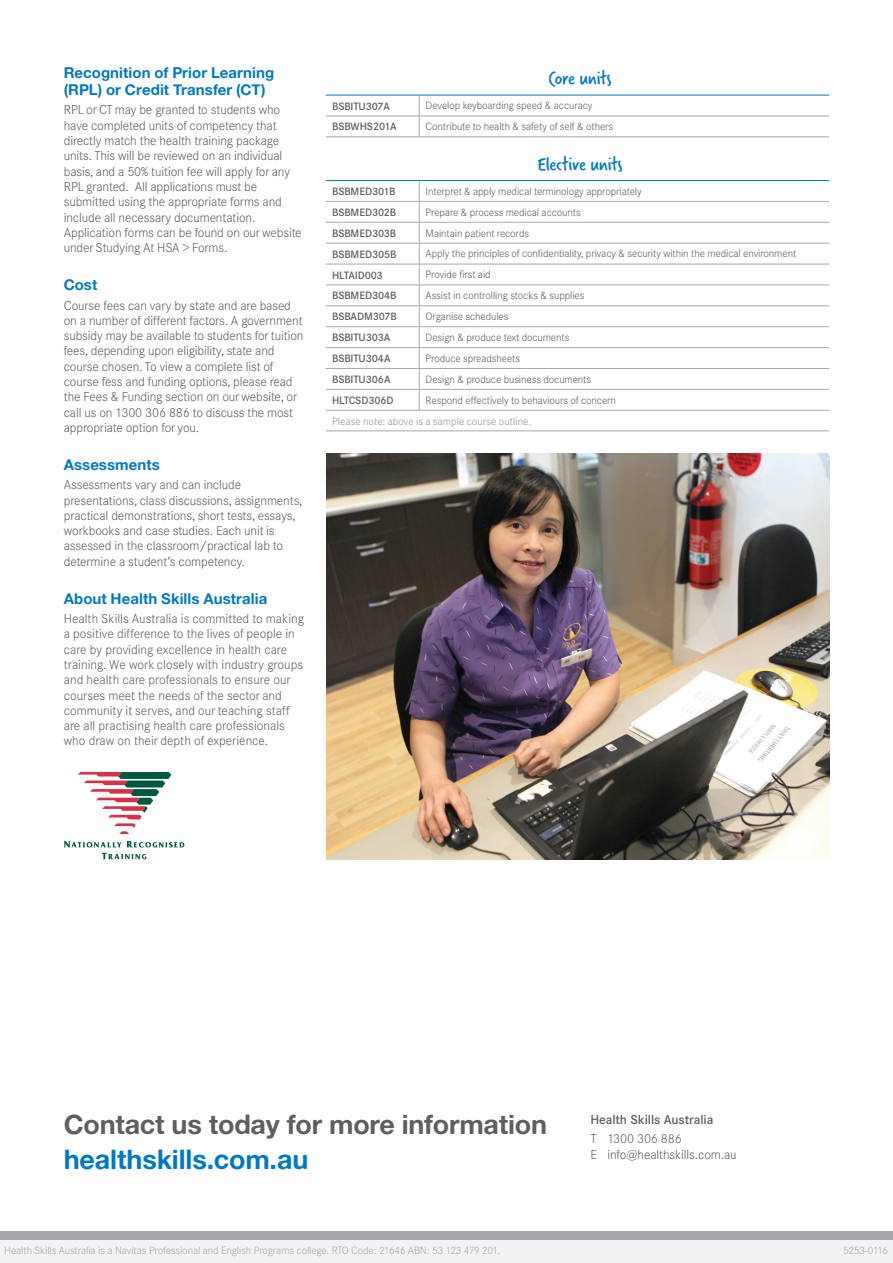
<style>
.page{position:relative;width:893px;height:1263px;background:#fff}
.page>*{position:absolute;margin:0;border:0;box-sizing:border-box;transform-origin:0 0}
.t1{font:27px "Alte Haas Grotesk Bold";letter-spacing:-.01em;color:#5f5f62}
.t2{font:27px "Alte Haas Grotesk Bold";letter-spacing:-.005em;color:#0079c2}
.t3{font:21px "Verveine Corp";letter-spacing:-.01em;color:#0079c2}
.t4{font:15px/16.5px "Alte Haas Grotesk Bold";letter-spacing:.005em;color:#0079c2}
.t5{font:300 12.75px/15.3px "Corporate SBQ";letter-spacing:-.01em;color:#5f5f62}
.t6{font:500 12.75px "Corporate SBQ";letter-spacing:-.01em;color:#5f5f62}
.t7{font:300 10.5px "Corporate SBQ";letter-spacing:-.01em;color:#5f5f62}
.t8{font:500 10.5px "Corporate SBQ";letter-spacing:-.01em;color:#5f5f62}
.t9{font:300 10.5px "Corporate SBQ";letter-spacing:-.01em;color:#a8a9ad}
.t10{font:300 10.5px "Corporate SBQ";letter-spacing:.005em;color:#939598}
.t11{font:300 10.5px "Corporate SBQ";letter-spacing:-.06em;color:#a8a9ad}
</style>
<div class="page">
<img style="left:326px;top:453px;width:503px;height:406px">
<hr style="left:326px;top:116px;width:93px;height:1px;background:#a8a9ad">
<hr style="left:419px;top:116px;width:410px;height:1px;background:#a8a9ad">
<svg style="left:419px;top:96px;width:1px;height:40px"></svg>
<hr style="left:326px;top:136px;width:93px;height:1px;background:#a8a9ad">
<hr style="left:419px;top:136px;width:410px;height:1px;background:#a8a9ad">
<hr style="left:326px;top:95px;width:93px;height:1px;background:#0079c2">
<hr style="left:419px;top:95px;width:410px;height:1px;background:#0079c2">
<div style="left:0;top:1233px;width:893px;height:30px;background:#f2f3f4"></div>
<div style="left:0;top:1231px;width:893px;height:8px;background:#a8a9ad"></div>
<svg style="left:78px;top:772px;width:93px;height:62px"></svg>
<svg style="left:64px;top:841px;width:120px;height:18px"></svg>
<hr style="left:326px;top:201px;width:93px;height:1px;background:#a8a9ad">
<hr style="left:419px;top:201px;width:410px;height:1px;background:#a8a9ad">
<svg style="left:419px;top:181px;width:1px;height:229px"></svg>
<hr style="left:326px;top:180px;width:93px;height:1px;background:#0079c2">
<hr style="left:419px;top:180px;width:410px;height:1px;background:#0079c2">
<hr style="left:326px;top:222px;width:93px;height:1px;background:#a8a9ad">
<hr style="left:419px;top:222px;width:410px;height:1px;background:#a8a9ad">
<hr style="left:326px;top:243px;width:93px;height:1px;background:#a8a9ad">
<hr style="left:419px;top:243px;width:410px;height:1px;background:#a8a9ad">
<hr style="left:326px;top:264px;width:93px;height:1px;background:#a8a9ad">
<hr style="left:419px;top:264px;width:410px;height:1px;background:#a8a9ad">
<hr style="left:326px;top:285px;width:93px;height:1px;background:#a8a9ad">
<hr style="left:419px;top:285px;width:410px;height:1px;background:#a8a9ad">
<hr style="left:326px;top:305px;width:93px;height:1px;background:#a8a9ad">
<hr style="left:419px;top:305px;width:410px;height:1px;background:#a8a9ad">
<hr style="left:326px;top:326px;width:93px;height:1px;background:#a8a9ad">
<hr style="left:419px;top:326px;width:410px;height:1px;background:#a8a9ad">
<hr style="left:326px;top:347px;width:93px;height:1px;background:#a8a9ad">
<hr style="left:419px;top:347px;width:410px;height:1px;background:#a8a9ad">
<hr style="left:326px;top:368px;width:93px;height:1px;background:#a8a9ad">
<hr style="left:419px;top:368px;width:410px;height:1px;background:#a8a9ad">
<hr style="left:326px;top:389px;width:93px;height:1px;background:#a8a9ad">
<hr style="left:419px;top:389px;width:410px;height:1px;background:#a8a9ad">
<hr style="left:326px;top:410px;width:93px;height:1px;background:#a8a9ad">
<hr style="left:419px;top:410px;width:410px;height:1px;background:#a8a9ad">
<hr style="left:326px;top:430px;width:93px;height:1px;background:#a8a9ad">
<hr style="left:419px;top:430px;width:410px;height:1px;background:#a8a9ad">
<p class="t4" style="left:64px;top:64px;width:212px">Recognition of Prior Learning (RPL) or Credit Transfer (CT)</p>
<p class="t5" style="left:64px;top:102px;width:239px">RPL or CT may be granted to students who have completed units of competency that directly match the health training package units. This will be reviewed on an individual basis, and a 50% tuition fee will apply for any RPL granted. All applications must be submitted using the appropriate forms and include all necessary documentation.<br>Application forms can be found on our website under Studying At HSA &gt; Forms.</p>
<p class="t4" style="left:64px;top:276px;width:35px">Cost</p>
<p class="t5" style="left:64px;top:297px;width:241px">Course fees can vary by state and are based on a number of different factors. A government subsidy may be available to students for tuition fees, depending upon eligibility, state and course chosen. To view a complete list of course fess and funding options, please read the Fees &amp; Funding section on our website, or call us on 1300 306 886 to discuss the most appropriate option for you.</p>
<p class="t4" style="left:64px;top:456px;width:98px">Assessments</p>
<p class="t5" style="left:64px;top:477px;width:240px">Assessments vary and can include presentations, class discussions, assignments, practical demonstrations, short tests, essays, workbooks and case studies. Each unit is assessed in the classroom/practical lab to determine a student’s competency.</p>
<p class="t4" style="left:64px;top:590px;width:205px">About Health Skills Australia</p>
<p class="t5" style="left:64px;top:611px;width:242px">Health Skills Australia is committed to making a positive difference to the lives of people in care by providing excellence in health care training. We work closely with industry groups and health care professionals to ensure our courses meet the needs of the sector and community it serves, and our teaching staff are all practising health care professionals who draw on their depth of experience.</p>
<h2 class="t3" style="left:548px;top:64px;width:65px">Core units</h2>
<p class="t8" style="left:332px;top:100px;width:59px">BSBITU307A</p>
<p class="t7" style="left:426px;top:100px;width:168px">Develop keyboarding speed &amp; accuracy</p>
<p class="t8" style="left:332px;top:121px;width:66px">BSBWHS201A</p>
<p class="t7" style="left:426px;top:120px;width:189px">Contribute to health &amp; safety of self &amp; others</p>
<h2 class="t3" style="left:537px;top:149px;width:87px">Elective units</h2>
<p class="t8" style="left:332px;top:185px;width:65px">BSBMED301B</p>
<p class="t7" style="left:426px;top:185px;width:218px">Interpret &amp; apply medical terminology appropriately</p>
<p class="t8" style="left:332px;top:206px;width:66px">BSBMED302B</p>
<p class="t7" style="left:426px;top:206px;width:157px">Prepare &amp; process medical accounts</p>
<p class="t8" style="left:332px;top:227px;width:66px">BSBMED303B</p>
<p class="t7" style="left:426px;top:227px;width:105px">Maintain patient records</p>
<p class="t8" style="left:332px;top:248px;width:66px">BSBMED305B</p>
<p class="t7" style="left:426px;top:248px;width:372px">Apply the principles of confidentiality, privacy &amp; security within the medical environment</p>
<p class="t8" style="left:332px;top:269px;width:52px">HLTAID003</p>
<p class="t7" style="left:426px;top:269px;width:67px">Provide first aid</p>
<p class="t8" style="left:332px;top:289px;width:66px">BSBMED304B</p>
<p class="t7" style="left:426px;top:289px;width:160px">Assist in controlling stocks &amp; supplies</p>
<p class="t8" style="left:332px;top:310px;width:66px">BSBADM307B</p>
<p class="t7" style="left:426px;top:310px;width:84px">Organise schedules</p>
<p class="t8" style="left:332px;top:331px;width:60px">BSBITU303A</p>
<p class="t7" style="left:426px;top:331px;width:145px">Design &amp; produce text documents</p>
<p class="t8" style="left:332px;top:352px;width:60px">BSBITU304A</p>
<p class="t7" style="left:426px;top:352px;width:96px">Produce spreadsheets</p>
<p class="t8" style="left:332px;top:373px;width:60px">BSBITU306A</p>
<p class="t7" style="left:426px;top:373px;width:167px">Design &amp; produce business documents</p>
<p class="t8" style="left:332px;top:394px;width:63px">HLTCSD306D</p>
<p class="t7" style="left:426px;top:394px;width:192px">Respond effectively to behaviours of concern</p>
<p class="t10" style="left:332px;top:415px;width:201px">Please note: above is a sample course outline.</p>
<h1 class="t1" style="left:64px;top:1107px;width:485px">Contact us today for more information</h1>
<h1 class="t2" style="left:64px;top:1143px;width:246px">healthskills.com.au</h1>
<p class="t6" style="left:590px;top:1112px;width:124px">Health Skills Australia</p>
<p class="t5" style="left:590px;top:1131px;width:148px">T 1300 306 886<br>E info@healthskills.com.au</p>
<p class="t9" style="left:4px;top:1244px;width:497px">Health Skills Australia is a Navitas Professional and English Programs college. RTO Code: 21646 ABN: 53 123 479 201.</p>
<p class="t11" style="left:843px;top:1244px;width:46px">5253-0116</p>
</div>
